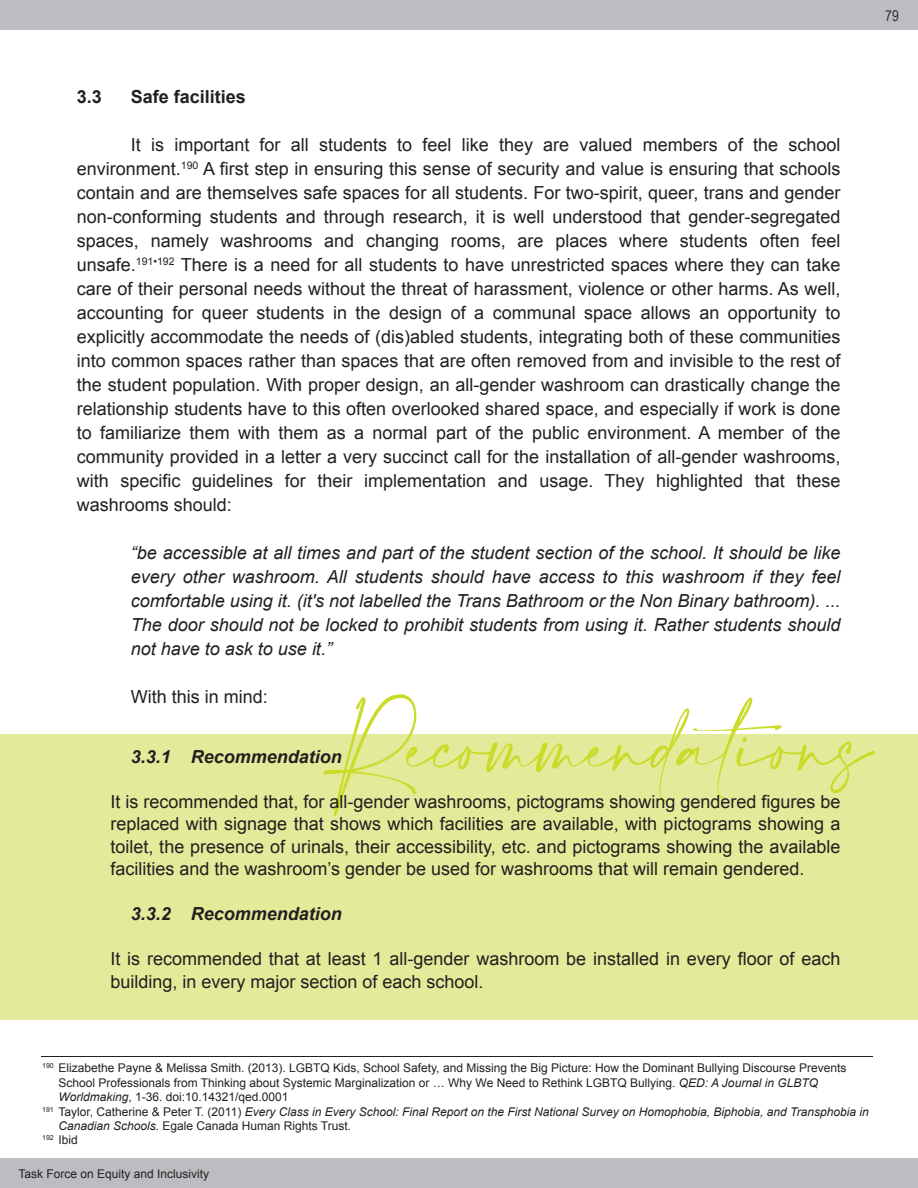
<style>
.page{position:relative;width:918px;height:1188px;background:#fff}
.page>*{position:absolute;margin:0;border:0;box-sizing:border-box;transform-origin:0 0}
.t1{font:58.5px "Amalfi Coast";color:#cadb2a;scale:.94 1}
.t2{font:18px/24px "Arial";color:#231f20;text-align:justify}
.t3{font:italic 18px/24px "Arial";color:#231f20;text-align:justify}
.t4{font:italic 700 18px "Arial";color:#231f20}
.t5{font:700 18px "Arial";color:#231f20}
.t6{font:15px "Arial Narrow";color:#313232}
.t7{font:12px "Arial";color:#231f20}
.t8{font:italic 12px "Arial";color:#231f20}
.s1{font-style:italic}
.s2{font-style:normal}
</style>
<div class="page">
<div style="left:0;top:1158px;width:918px;height:30px;background:#bcbdc0"></div>
<div style="left:0;top:0;width:918px;height:30px;background:#bcbdc0"></div>
<div style="left:0;top:734px;width:918px;height:286px;background:#e3ea99"></div>
<hr style="left:41px;top:1056px;width:832px;height:1px;background:#231f20">
<p class="t6" style="left:885px;top:4px;width:15px">79</p>
<p class="t5" style="left:77px;top:85px;width:27px">3.3</p>
<p class="t5" style="left:131px;top:85px;width:117px">Safe facilities</p>
<p class="t2" style="left:77px;top:133px;width:765px;text-indent:54px">It is important for all students to feel like they are valued members of the school environment.<sup>190</sup> A first step in ensuring this sense of security and value is ensuring that schools contain and are themselves safe spaces for all students. For two-spirit, queer, trans and gender non-conforming students and through research, it is well understood that gender-segregated spaces, namely washrooms and changing rooms, are places where students often feel unsafe.<sup>191•192</sup> There is a need for all students to have unrestricted spaces where they can take care of their personal needs without the threat of harassment, violence or other harms. As well, accounting for queer students in the design of a communal space allows an opportunity to explicitly accommodate the needs of (dis)abled students, integrating both of these communities into common spaces rather than spaces that are often removed from and invisible to the rest of the student population. With proper design, an all-gender washroom can drastically change the relationship students have to this often overlooked shared space, and especially if work is done to familiarize them with them as a normal part of the public environment. A member of the community provided in a letter a very succinct call for the installation of all-gender washrooms, with specific guidelines for their implementation and usage. They highlighted that these washrooms should:</p>
<p class="t3" style="left:131px;top:541px;width:711px">“be accessible at all times and part of the student section of the school. It should be like every other washroom. All students should have access to this washroom if they feel comfortable using it. (it's not labelled the Trans Bathroom or the Non Binary bathroom). ...<br>The door should not be locked to prohibit students from using it. Rather students should not have to ask to use it.”</p>
<p class="t2" style="left:131px;top:685px;width:139px">With this in mind:</p>
<h1 class="t1" style="left:333px;top:714px;width:575px">Recommendations</h1>
<p class="t4" style="left:131px;top:745px;width:213px">3.3.1 Recommendation</p>
<p class="t2" style="left:110px;top:791px;width:732px;line-height:22.5px">It is recommended that, for all-gender washrooms, pictograms showing gendered figures be replaced with signage that shows which facilities are available, with pictograms showing a toilet, the presence of urinals, their accessibility, etc. and pictograms showing the available facilities and the washroom’s gender be used for washrooms that will remain gendered.</p>
<p class="t4" style="left:131px;top:902px;width:213px">3.3.2 Recommendation</p>
<p class="t2" style="left:110px;top:948px;width:732px;line-height:22.5px">It is recommended that at least 1 all-gender washroom be installed in every floor of each building, in every major section of each school.</p>
<p class="t7" style="left:42px;top:1060px;width:806px"><sup>190</sup> Elizabethe Payne &amp; Melissa Smith. (2013). LGBTQ Kids, School Safety, and Missing the Big Picture: How the Dominant Bullying Discourse Prevents</p>
<p class="t7" style="left:58px;top:1075px;width:761px">School Professionals from Thinking about Systemic Marginalization or … Why We Need to Rethink LGBTQ Bullying. <span class="s1">QED: A Journal in GLBTQ</span></p>
<p class="t7" style="left:58px;top:1089px;width:232px"><span class="s1">Worldmaking</span>, 1-36. doi:10.14321/qed.0001</p>
<p class="t8" style="left:42px;top:1104px;width:828px"><sup>191</sup> <span class="s2">Taylor, Catherine &amp; Peter T. (2011)</span> Every Class in Every School: Final Report on the First National Survey on Homophobia, Biphobia, and Transphobia in</p>
<p class="t7" style="left:58px;top:1118px;width:294px"><span class="s1">Canadian Schools.</span> Egale Canada Human Rights Trust.</p>
<p class="t7" style="left:42px;top:1132px;width:37px"><sup>192</sup> Ibid</p>
<p class="t7" style="left:19px;top:1166px;width:192px">Task Force on Equity and Inclusivity</p>
</div>
